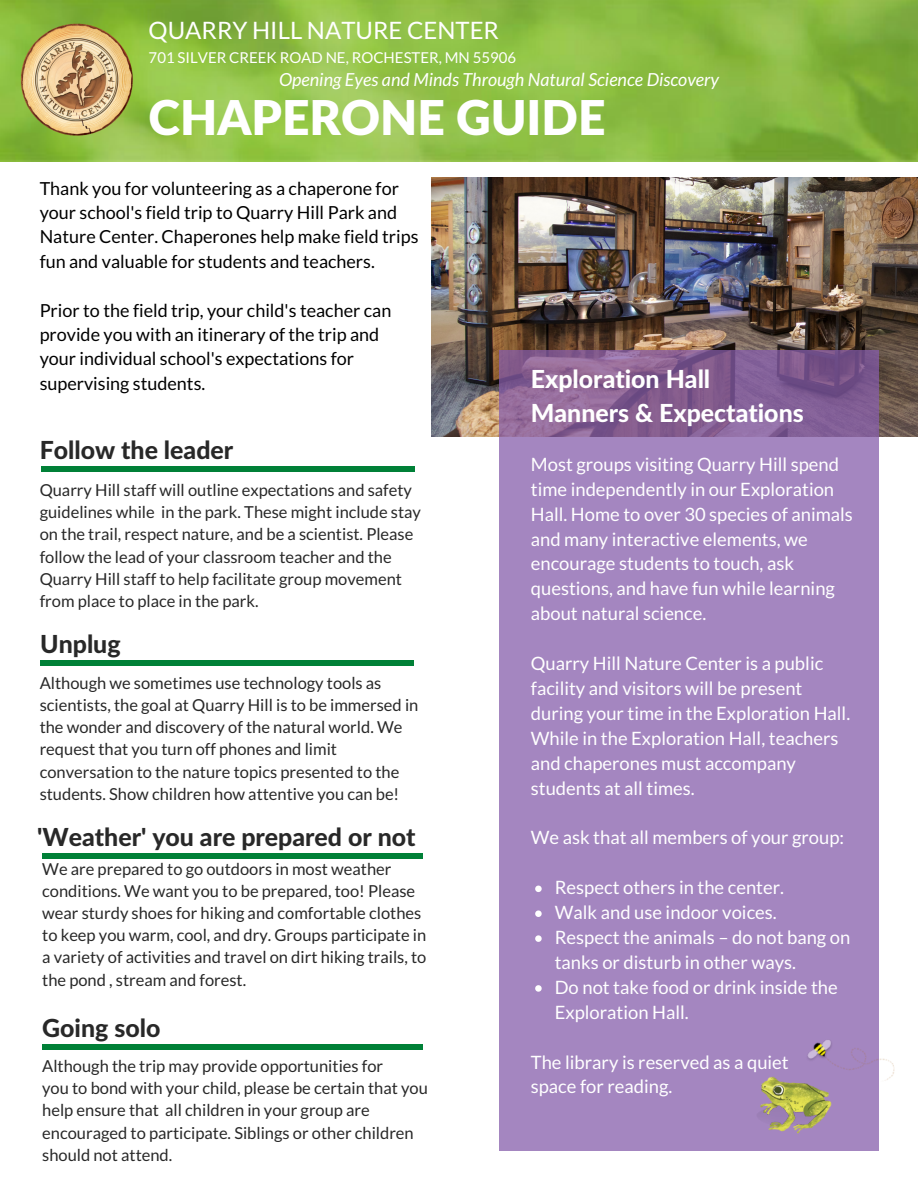
<style>
.page{position:relative;width:918px;height:1188px;background:#fff}
.page>*{position:absolute;margin:0;border:0;box-sizing:border-box;transform-origin:0 0}
.t1{font:900 48px "Lato Latin";color:#fff}
.t2{font:800 24.9px "Lato Latin";color:#282828}
.t3{font:800 24.9px "Lato Latin";color:#fff}
.t4{font:24px "Lato";color:#fff}
.t5{font:18.45px/24.9px "Lato";color:#fff}
.t6{font:18px/24.5px "Lato";color:#000}
.t7{font:italic 18px "Lato";color:#fff}
.t8{font:16.5px/22.2px "Lato";color:#282828}
.t9{font:15px "Lato";color:#fff}
</style>
<div class="page">
<img style="left:0;top:0;width:918px;height:162px">
<img style="left:432px;top:178px;width:486px;height:259px">
<div style="left:42px;top:466px;width:373px;height:5px;background:#008037"></div>
<img style="left:14px;top:16px;width:126px;height:126px">
<svg style="left:499px;top:350px;width:379px;height:801px;background:#a081ba"></svg>
<div style="left:40px;top:660px;width:373px;height:6px;background:#008037"></div>
<div style="left:43px;top:853px;width:380px;height:6px;background:#008037"></div>
<div style="left:43px;top:1044px;width:380px;height:6px;background:#008037"></div>
<img style="left:757px;top:1022px;width:138px;height:120px">
<svg style="left:535px;top:886px;width:7px;height:6px"></svg>
<svg style="left:535px;top:910px;width:7px;height:7px"></svg>
<svg style="left:535px;top:935px;width:7px;height:7px"></svg>
<svg style="left:535px;top:985px;width:7px;height:7px"></svg>
<p class="t4" style="left:149px;top:16px;width:352px">QUARRY HILL NATURE CENTER</p>
<p class="t9" style="left:149px;top:48px;width:369px">701 SILVER CREEK ROAD NE, ROCHESTER, MN 55906</p>
<p class="t7" style="left:279px;top:68px;width:442px">Opening Eyes and Minds Through Natural Science Discovery</p>
<p class="t1" style="left:149px;top:96px;width:458px">CHAPERONE GUIDE</p>
<p class="t6" style="left:40px;top:175px;width:380px">Thank you for volunteering as a chaperone for your school's field trip to Quarry Hill Park and Nature Center. Chaperones help make field trips fun and valuable for students and teachers.</p>
<p class="t6" style="left:40px;top:297px;width:353px">Prior to the field trip, your child's teacher can provide you with an itinerary of the trip and your individual school's expectations for supervising students.</p>
<p class="t2" style="left:40px;top:439px;width:195px">Follow the leader</p>
<p class="t8" style="left:40px;top:478px;width:383px">Quarry Hill staff will outline expectations and safety guidelines while in the park. These might include stay on the trail, respect nature, and be a scientist. Please follow the lead of your classroom teacher and the Quarry Hill staff to help facilitate group movement from place to place in the park.</p>
<p class="t2" style="left:40px;top:633px;width:82px">Unplug</p>
<p class="t8" style="left:40px;top:671px;width:380px">Although we sometimes use technology tools as scientists, the goal at Quarry Hill is to be immersed in the wonder and discovery of the natural world. We request that you turn off phones and limit conversation to the nature topics presented to the students. Show children how attentive you can be!</p>
<p class="t2" style="left:37px;top:826px;width:380px">'Weather' you are prepared or not</p>
<p class="t8" style="left:42px;top:857px;width:386px">We are prepared to go outdoors in most weather conditions. We want you to be prepared, too! Please wear sturdy shoes for hiking and comfortable clothes to keep you warm, cool, and dry. Groups participate in a variety of activities and travel on dirt hiking trails, to the pond , stream and forest.</p>
<p class="t2" style="left:42px;top:1017px;width:120px">Going solo</p>
<p class="t8" style="left:42px;top:1055px;width:343px">Although the trip may provide opportunities for</p>
<p class="t8" style="left:42px;top:1077px;width:387px">you to bond with your child, please be certain that you help ensure that all children in your group are encouraged to participate. Siblings or other children should not attend.</p>
<p class="t3" style="left:531px;top:368px;width:181px">Exploration Hall</p>
<p class="t3" style="left:531px;top:402px;width:274px">Manners &amp; Expectations</p>
<p class="t5" style="left:531px;top:451px;width:324px">Most groups visiting Quarry Hill spend time independently in our Exploration Hall. Home to over 30 species of animals and many interactive elements, we encourage students to touch, ask questions, and have fun while learning about natural science.</p>
<p class="t5" style="left:531px;top:651px;width:321px">Quarry Hill Nature Center is a public facility and visitors will be present during your time in the Exploration Hall.</p>
<p class="t5" style="left:531px;top:725px;width:309px">While in the Exploration Hall, teachers and chaperones must accompany students at all times.</p>
<p class="t5" style="left:531px;top:825px;width:315px">We ask that all members of your group:</p>
<p class="t5" style="left:555px;top:875px;width:231px">Respect others in the center.</p>
<p class="t5" style="left:555px;top:900px;width:224px">Walk and use indoor voices.</p>
<p class="t5" style="left:555px;top:924px;width:297px">Respect the animals – do not bang on tanks or disturb in other ways.</p>
<p class="t5" style="left:555px;top:974px;width:285px">Do not take food or drink inside the<br>Exploration Hall.</p>
<p class="t5" style="left:531px;top:1049px;width:259px">The library is reserved as a quiet</p>
<p class="t5" style="left:531px;top:1074px;width:143px">space for reading.</p>
</div>
